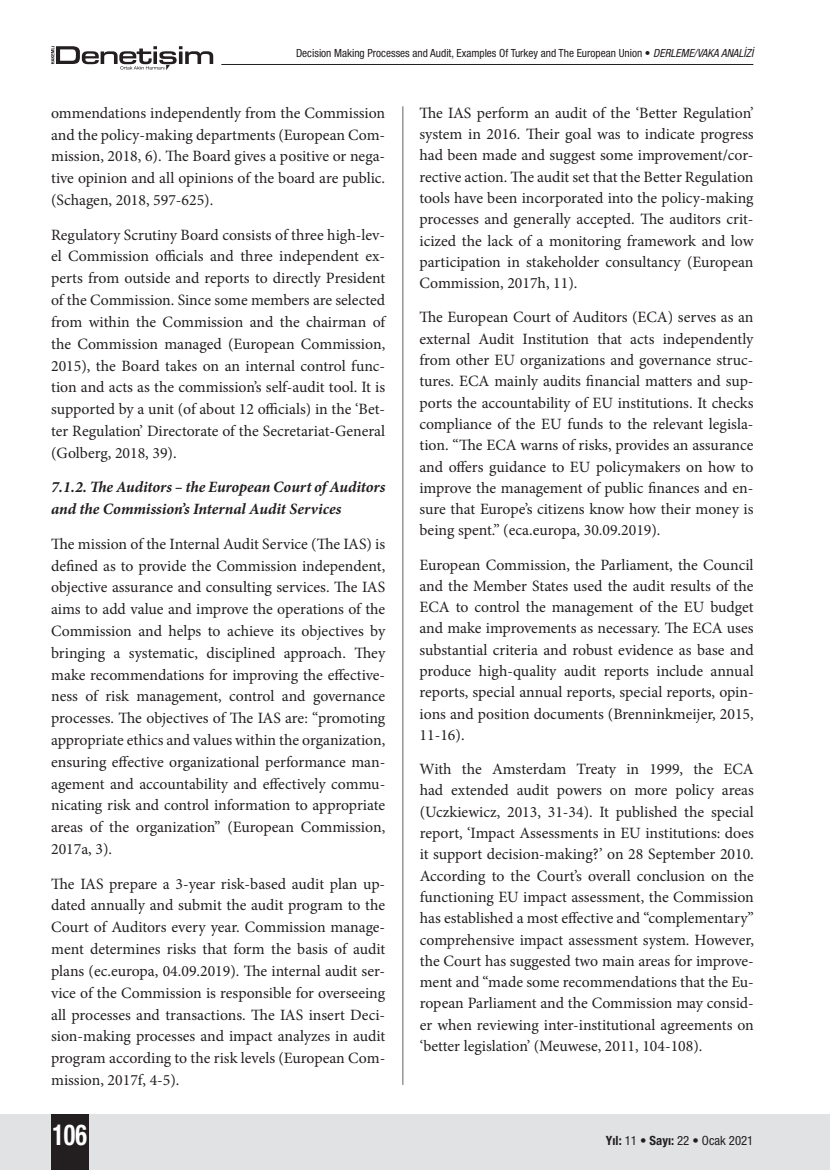
<style>
.page{position:relative;width:830px;height:1170px;background:#fff}
.page>*{position:absolute;margin:0;border:0;box-sizing:border-box;transform-origin:0 0}
.t1{font:700 condensed 28.8px "Helvetica Neue LT Pro";color:#fff;scale:.83 1}
.t2{font:15.75px/21.3px "Minion Pro";color:#231f20;text-align:justify}
.t3{font:italic 700 15.75px/21.8px "Minion Pro";letter-spacing:-.005em;color:#231f20}
.t4{font:condensed 12.75px "Helvetica Neue LT Pro";color:#231f20}
.t5{font:condensed 11.25px "Helvetica Neue LT Pro";color:#231f20}
.s1{font-style:italic}
.s2{font-weight:700}
</style>
<div class="page">
<hr style="left:402px;top:106px;width:1px;height:978px;background:#636366">
<hr style="left:221px;top:64px;width:532px;height:1px;background:#231f20">
<svg style="left:51px;top:46px;width:162px;height:24px"></svg>
<div style="left:0;top:1114px;width:829px;height:55px;background:#e1e2e4"></div>
<hr style="left:829px;top:1114px;width:1px;height:55px;background:#e1e2e4">
<div style="left:51px;top:1114px;width:37px;height:55px;background:#231f20"></div>
<p class="t5" style="left:296px;top:47px;width:458px">Decision Making Processes and Audit, Examples Of Turkey and The European Union • <span class="s1">DERLEME/VAKA ANALİZİ</span></p>
<p class="t2" style="left:51px;top:102px;width:335px;line-height:21.8px">ommendations independently from the Commission and the policy-making departments (European Com&shy;mission, 2018, 6). The Board gives a positive or nega&shy;tive opinion and all opinions of the board are public. (Schagen, 2018, 597-625).</p>
<p class="t2" style="left:51px;top:224px;width:335px;line-height:21.8px">Regulatory Scrutiny Board consists of three high-lev&shy;el Commission officials and three independent ex&shy;perts from outside and reports to directly President of the Commission. Since some members are selected from within the Commission and the chairman of the Commission managed (European Commission, 2015), the Board takes on an internal control func&shy;tion and acts as the commission’s self-audit tool. It is supported by a unit (of about 12 officials) in the ‘Bet&shy;ter Regulation’ Directorate of the Secretariat-General (Golberg, 2018, 39).</p>
<p class="t3" style="left:51px;top:476px;width:335px">7.1.2. The Auditors – the European Court of Auditors and the Commission’s Internal Audit Services</p>
<p class="t2" style="left:51px;top:533px;width:335px;line-height:21.8px">The mission of the Internal Audit Service (The IAS) is defined as to provide the Commission independent, objective assurance and consulting services. The IAS aims to add value and improve the operations of the Commission and helps to achieve its objectives by bringing a systematic, disciplined approach. They make recommendations for improving the effective&shy;ness of risk management, control and governance processes. The objectives of The IAS are: “promoting appropriate ethics and values within the organization, ensuring effective organizational performance man&shy;agement and accountability and effectively commu&shy;nicating risk and control information to appropriate areas of the organization” (European Commission, 2017a, 3).</p>
<p class="t2" style="left:51px;top:872px;width:335px;line-height:21.8px">The IAS prepare a 3-year risk-based audit plan up&shy;dated annually and submit the audit program to the Court of Auditors every year. Commission manage&shy;ment determines risks that form the basis of audit plans (ec.europa, 04.09.2019). The internal audit ser&shy;vice of the Commission is responsible for overseeing all processes and transactions. The IAS insert Deci&shy;sion-making processes and impact analyzes in audit program according to the risk levels (European Com&shy;mission, 2017f, 4-5).</p>
<p class="t2" style="left:419px;top:102px;width:335px">The IAS perform an audit of the ‘Better Regulation’ system in 2016. Their goal was to indicate progress had been made and suggest some improvement/cor&shy;rective action. The audit set that the Better Regulation tools have been incorporated into the policy-making processes and generally accepted. The auditors crit&shy;icized the lack of a monitoring framework and low participation in stakeholder consultancy (European Commission, 2017h, 11).</p>
<p class="t2" style="left:419px;top:307px;width:335px">The European Court of Auditors (ECA) serves as an external Audit Institution that acts independently from other EU organizations and governance struc&shy;tures. ECA mainly audits financial matters and sup&shy;ports the accountability of EU institutions. It checks compliance of the EU funds to the relevant legisla&shy;tion. “The ECA warns of risks, provides an assurance and offers guidance to EU policymakers on how to improve the management of public finances and en&shy;sure that Europe’s citizens know how their money is being spent.” (eca.europa, 30.09.2019).</p>
<p class="t2" style="left:419px;top:554px;width:335px">European Commission, the Parliament, the Council and the Member States used the audit results of the ECA to control the management of the EU budget and make improvements as necessary. The ECA uses substantial criteria and robust evidence as base and produce high-quality audit reports include annual reports, special annual reports, special reports, opin&shy;ions and position documents (Brenninkmeijer, 2015, 11-16).</p>
<p class="t2" style="left:419px;top:758px;width:335px">With the Amsterdam Treaty in 1999, the ECA had extended audit powers on more policy areas (Uczkiewicz, 2013, 31-34). It published the special report, ‘Impact Assessments in EU institutions: does it support decision-making?’ on 28 September 2010.<br>According to the Court’s overall conclusion on the functioning EU impact assessment, the Commission has established a most effective and “complementary” comprehensive impact assessment system. However, the Court has suggested two main areas for improve&shy;ment and “made some recommendations that the Eu&shy;ropean Parliament and the Commission may consid&shy;er when reviewing inter-institutional agreements on ‘better legislation’ (Meuwese, 2011, 104-108).</p>
<h1 class="t1" style="left:52px;top:1117px;width:43px">106</h1>
<p class="t4" style="left:605px;top:1133px;width:149px"><span class="s2">Yıl:</span> 11 <span class="s2">• Sayı:</span> 22 <span class="s2">•</span> Ocak 2021</p>
</div>
